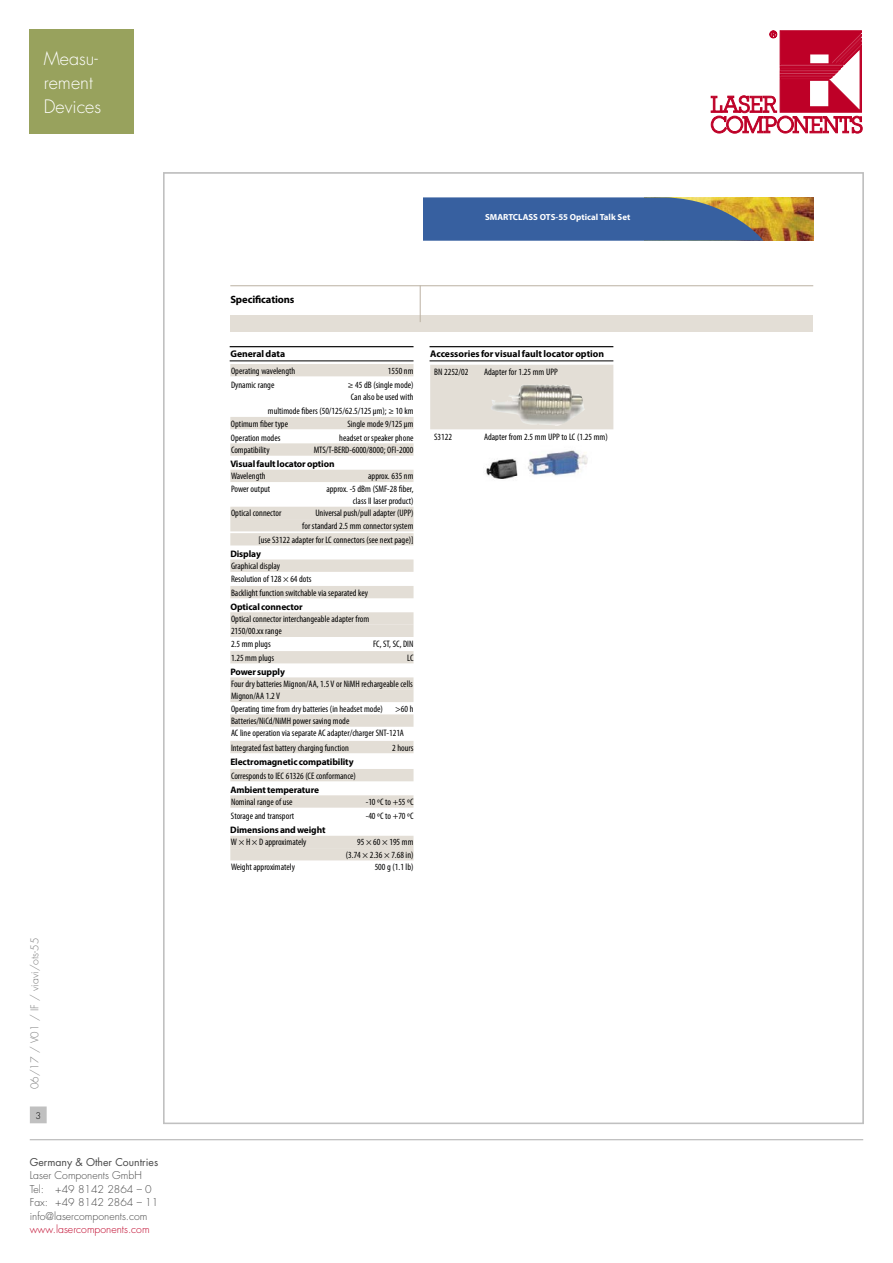
<style>
.page{position:relative;width:893px;height:1263px;background:#fff}
.page>*{position:absolute;margin:0;border:0;box-sizing:border-box;transform-origin:0 0}
.t1{font:300 18px/24px "Futura Std";color:#fff}
.t2{font:700 10.65px "Myriad Pro";letter-spacing:-.01em;color:#000}
.t3{font:300 10.5px/13.5px "Futura Std";color:#484848}
.t4{font:300 10.5px "Futura Std";color:#7c7c7c}
.t5{font:300 10.5px "Futura Std";color:#be0027}
.t6{font:10.5px "Futura Std";color:#484848}
.t7{font:700 9.75px "Myriad Pro";color:#000}
.t8{font:condensed 9.45px/12.3px "Myriad Pro";color:#000}
.t9{font:700 9.45px "Myriad Pro";letter-spacing:-.01em;color:#000}
.t10{font:300 9px "Futura Std";color:#000}
.t11{font:700 8.85px "Myriad Pro";color:#fff}
</style>
<div class="page">
<svg style="left:710px;top:30px;width:153px;height:104px"></svg>
<svg style="left:711px;top:31px;width:151px;height:102px"></svg>
<hr style="left:30px;top:1139px;width:833px;height:1px;background:#c0c0c0">
<div style="left:31px;top:1107px;width:15px;height:16px;background:#c0c0c0"></div>
<div style="left:30px;top:1106px;width:17px;height:17px;border:1px solid #c0c0c0"></div>
<img style="left:763px;top:197px;width:50px;height:43px">
<svg style="left:423px;top:197px;width:340px;height:43px;background:#476896"></svg>
<hr style="left:230px;top:285px;width:583px;height:1px;background:#bbb1a2">
<div style="left:230px;top:316px;width:583px;height:16px;background:#e3ded6"></div>
<hr style="left:420px;top:285px;width:1px;height:37px;background:#bbb1a2">
<hr style="left:230px;top:346px;width:184px;height:1px;background:#000">
<hr style="left:230px;top:361px;width:184px;height:1px;background:#000">
<div style="left:230px;top:364px;width:184px;height:12px;background:#e3ded6"></div>
<div style="left:230px;top:417px;width:184px;height:12px;background:#e3ded6"></div>
<div style="left:230px;top:443px;width:184px;height:13px;background:#e3ded6"></div>
<div style="left:230px;top:470px;width:184px;height:12px;background:#e3ded6"></div>
<div style="left:230px;top:507px;width:184px;height:12px;background:#e3ded6"></div>
<div style="left:230px;top:519px;width:184px;height:12px;background:#e3ded6"></div>
<div style="left:230px;top:533px;width:184px;height:12px;background:#e3ded6"></div>
<div style="left:230px;top:559px;width:184px;height:13px;background:#e3ded6"></div>
<div style="left:230px;top:586px;width:184px;height:12px;background:#e3ded6"></div>
<div style="left:230px;top:612px;width:184px;height:13px;background:#e3ded6"></div>
<div style="left:230px;top:625px;width:184px;height:12px;background:#e3ded6"></div>
<div style="left:230px;top:651px;width:184px;height:12px;background:#e3ded6"></div>
<div style="left:230px;top:677px;width:184px;height:13px;background:#e3ded6"></div>
<div style="left:230px;top:690px;width:184px;height:12px;background:#e3ded6"></div>
<div style="left:230px;top:714px;width:184px;height:13px;background:#e3ded6"></div>
<div style="left:230px;top:741px;width:184px;height:12px;background:#e3ded6"></div>
<div style="left:230px;top:769px;width:184px;height:12px;background:#e3ded6"></div>
<div style="left:230px;top:795px;width:184px;height:13px;background:#e3ded6"></div>
<div style="left:230px;top:836px;width:184px;height:12px;background:#e3ded6"></div>
<div style="left:230px;top:848px;width:184px;height:12px;background:#e3ded6"></div>
<hr style="left:429px;top:346px;width:184px;height:1px;background:#000">
<hr style="left:429px;top:361px;width:184px;height:1px;background:#000">
<div style="left:430px;top:365px;width:183px;height:64px;background:#e3ded6"></div>
<img style="left:482px;top:385px;width:104px;height:41px">
<img style="left:485px;top:450px;width:103px;height:30px">
<div style="left:30px;top:30px;width:104px;height:104px;background:#98a25d"></div>
<h1 class="t1" style="left:44px;top:47px;width:59px">Measu&shy;rement<br>Devices</h1>
<p class="t4" style="left:28px;top:1089px;width:153px;rotate:-90deg">06/17 / V01 / IF / viavi/ots-55</p>
<p class="t10" style="left:35px;top:1110px;width:7px">3</p>
<p class="t6" style="left:30px;top:1155px;width:130px">Germany &amp; Other Countries</p>
<p class="t3" style="left:30px;top:1169px;width:130px">Laser Components GmbH<br>Tel: +49 8142 2864 – 0<br>Fax: +49 8142 2864 – 11 info@lasercomponents.com</p>
<p class="t5" style="left:30px;top:1223px;width:121px">www.lasercomponents.com</p>
<p class="t11" style="left:485px;top:211px;width:147px">SMARTCLASS OTS-55 Optical Talk Set</p>
<p class="t2" style="left:230px;top:293px;width:66px">Specifications</p>
<p class="t7" style="left:230px;top:348px;width:56px">General data</p>
<p class="t8" style="left:231px;top:364px;width:66px">Operating wavelength</p>
<p class="t8" style="left:388px;top:364px;width:27px">1550 nm</p>
<p class="t8" style="left:231px;top:378px;width:45px">Dynamic range</p>
<p class="t8" style="left:348px;top:378px;width:67px;text-align:center">≥ 45 dB (single mode)<br>Can also be used with</p>
<p class="t8" style="left:231px;top:405px;width:184px;text-indent:37px">multimode fibers (50/125/62.5/125 µm); ≥ 10 km<br>Optimum fiber type</p>
<p class="t8" style="left:347px;top:417px;width:68px">Single mode 9/125 µm</p>
<p class="t8" style="left:231px;top:431px;width:51px">Operation modes</p>
<p class="t8" style="left:339px;top:431px;width:76px">headset or speaker phone</p>
<p class="t8" style="left:231px;top:444px;width:40px">Compatibility</p>
<p class="t8" style="left:314px;top:444px;width:101px">MTS/T-BERD-6000/8000; OFI-2000</p>
<p class="t9" style="left:230px;top:458px;width:106px">Visual fault locator option</p>
<p class="t8" style="left:231px;top:470px;width:36px">Wavelength</p>
<p class="t8" style="left:368px;top:470px;width:47px">approx. 635 nm</p>
<p class="t8" style="left:231px;top:482px;width:41px">Power output</p>
<p class="t8" style="left:326px;top:482px;width:89px;text-align:right">approx. -5 dBm (SMF-28 fiber, class II laser product)</p>
<p class="t8" style="left:231px;top:507px;width:52px">Optical connector</p>
<p class="t8" style="left:302px;top:507px;width:113px;text-align:right">Universal push/pull adapter (UPP)<br>for standard 2.5 mm connector system</p>
<p class="t8" style="left:258px;top:533px;width:157px">[use S3122 adapter for LC connectors (see next page)]</p>
<p class="t9" style="left:230px;top:547px;width:32px">Display</p>
<p class="t8" style="left:231px;top:560px;width:82px">Graphical display<br>Resolution of 128 × 64 dots</p>
<p class="t8" style="left:231px;top:586px;width:139px">Backlight function switchable via separated key</p>
<p class="t9" style="left:230px;top:600px;width:74px">Optical connector</p>
<p class="t8" style="left:231px;top:612px;width:140px">Optical connector interchangeable adapter from<br>2150/00.xx range<br>2.5 mm plugs</p>
<p class="t8" style="left:373px;top:637px;width:42px">FC, ST, SC, DIN</p>
<p class="t8" style="left:231px;top:651px;width:45px">1.25 mm plugs</p>
<p class="t8" style="left:407px;top:651px;width:8px">LC</p>
<p class="t9" style="left:230px;top:665px;width:56px">Power supply</p>
<p class="t8" style="left:231px;top:678px;width:183px">Four dry batteries Mignon/AA, 1.5 V or NiMH rechargeable cells<br>Mignon/AA 1.2 V<br>Operating time from dry batteries (in headset mode)</p>
<p class="t8" style="left:395px;top:702px;width:20px">&gt;60 h</p>
<p class="t8" style="left:231px;top:715px;width:175px">Batteries/NiCd/NiMH power saving mode<br>AC line operation via separate AC adapter/charger SNT-121A</p>
<p class="t8" style="left:231px;top:741px;width:119px">Integrated fast battery charging function</p>
<p class="t8" style="left:392px;top:741px;width:23px">2 hours</p>
<p class="t9" style="left:230px;top:755px;width:125px">Electromagnetic compatibility</p>
<p class="t8" style="left:231px;top:769px;width:126px">Corresponds to IEC 61326 (CE conformance)</p>
<p class="t9" style="left:230px;top:783px;width:90px">Ambient temperature</p>
<p class="t8" style="left:231px;top:795px;width:63px">Nominal range of use</p>
<p class="t8" style="left:366px;top:796px;width:49px">-10 ºC to +55 ºC</p>
<p class="t8" style="left:231px;top:810px;width:65px">Storage and transport</p>
<p class="t8" style="left:366px;top:810px;width:49px">-40 ºC to +70 ºC</p>
<p class="t9" style="left:230px;top:824px;width:97px">Dimensions and weight</p>
<p class="t8" style="left:231px;top:836px;width:77px">W × H × D approximately</p>
<p class="t8" style="left:346px;top:836px;width:69px;text-align:right">95 × 60 × 195 mm (3.74 × 2.36 × 7.68 in)</p>
<p class="t8" style="left:231px;top:861px;width:65px">Weight approximately</p>
<p class="t8" style="left:375px;top:861px;width:40px">500 g (1.1 lb)</p>
<p class="t7" style="left:430px;top:348px;width:176px">Accessories for visual fault locator option</p>
<p class="t8" style="left:434px;top:366px;width:36px">BN 2252/02</p>
<p class="t8" style="left:484px;top:366px;width:75px">Adapter for 1.25 mm UPP</p>
<p class="t8" style="left:434px;top:430px;width:19px">S3122</p>
<p class="t8" style="left:484px;top:430px;width:125px">Adapter from 2.5 mm UPP to LC (1.25 mm)</p>
</div>
